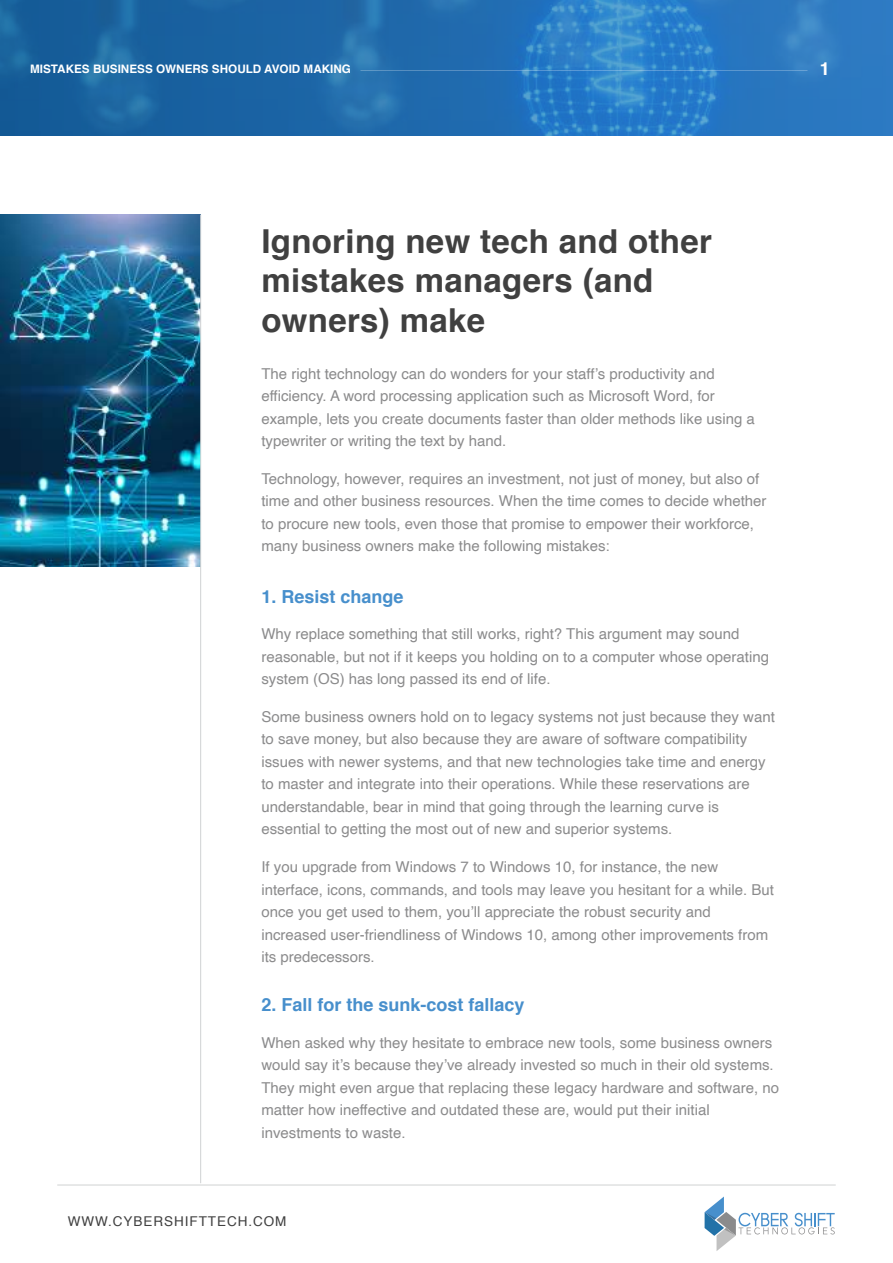
<style>
.page{position:relative;width:893px;height:1263px;background:#fff}
.page>*{position:absolute;margin:0;border:0;box-sizing:border-box;transform-origin:0 0}
.t1{font:700 33px/39.6px "Helvetica";letter-spacing:.01em;color:#404040}
.t2{font:700 18px "Helvetica";color:#478fcc}
.t3{font:700 18px "Helvetica";color:#fff}
.t4{font:15px/22.5px "Helvetica";color:#8b8b8c}
.t5{font:13.5px "Helvetica";letter-spacing:.07em;color:#404040}
.t6{font:700 11.7px "Helvetica";color:#fff}
</style>
<div class="page">
<img style="left:0;top:0;width:893px;height:136px">
<img style="left:0;top:215px;width:200px;height:352px">
<hr style="left:200px;top:215px;width:1px;height:968px;background:#d0d2d3">
<hr style="left:57px;top:1185px;width:779px;height:1px;background:#d0d2d3">
<svg style="left:705px;top:1196px;width:130px;height:55px"></svg>
<p class="t6" style="left:30px;top:60px;width:322px">MISTAKES BUSINESS OWNERS SHOULD AVOID MAKING</p>
<p class="t3" style="left:820px;top:54px;width:12px">1</p>
<h1 class="t1" style="left:261px;top:222px;width:452px">Ignoring new tech and other mistakes managers (and owners) make</h1>
<p class="t4" style="left:261px;top:363px;width:495px">The right technology can do wonders for your staff’s productivity and efficiency. A word processing application such as Microsoft Word, for example, lets you create documents faster than older methods like using a typewriter or writing the text by hand.</p>
<p class="t4" style="left:261px;top:468px;width:507px">Technology, however, requires an investment, not just of money, but also of time and other business resources. When the time comes to decide whether to procure new tools, even those that promise to empower their workforce, many business owners make the following mistakes:</p>
<p class="t2" style="left:261px;top:582px;width:144px">1. Resist change</p>
<p class="t4" style="left:261px;top:623px;width:509px">Why replace something that still works, right? This argument may sound reasonable, but not if it keeps you holding on to a computer whose operating system (OS) has long passed its end of life.</p>
<p class="t4" style="left:261px;top:706px;width:515px">Some business owners hold on to legacy systems not just because they want to save money, but also because they are aware of software compatibility issues with newer systems, and that new technologies take time and energy to master and integrate into their operations. While these reservations are understandable, bear in mind that going through the learning curve is essential to getting the most out of new and superior systems.</p>
<p class="t4" style="left:261px;top:856px;width:514px">If you upgrade from Windows 7 to Windows 10, for instance, the new interface, icons, commands, and tools may leave you hesitant for a while. But once you get used to them, you’ll appreciate the robust security and increased user-friendliness of Windows 10, among other improvements from its predecessors.</p>
<p class="t2" style="left:261px;top:990px;width:265px">2. Fall for the sunk-cost fallacy</p>
<p class="t4" style="left:261px;top:1032px;width:519px">When asked why they hesitate to embrace new tools, some business owners would say it’s because they’ve already invested so much in their old systems.<br>They might even argue that replacing these legacy hardware and software, no matter how ineffective and outdated these are, would put their initial investments to waste.</p>
<p class="t5" style="left:68px;top:1211px;width:220px">WWW.CYBERSHIFTTECH.COM</p>
</div>
